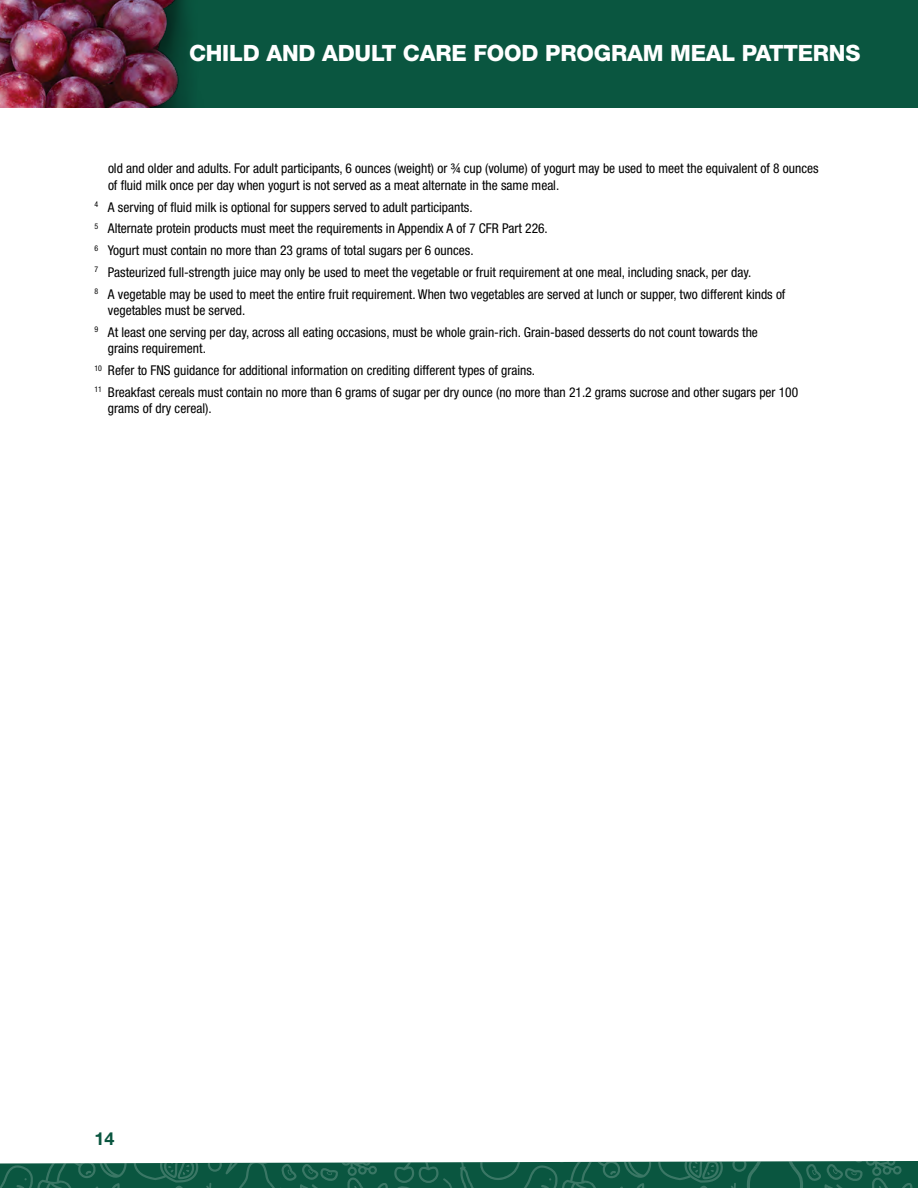
<style>
.page{position:relative;width:918px;height:1188px;background:#fff}
.page>*{position:absolute;margin:0;border:0;box-sizing:border-box;transform-origin:0 0}
.t1{font:800 22.5px "Helvetica Neue LT Pro";letter-spacing:-.01em;color:#fff}
.t2{font:700 18px "Helvetica Neue LT Pro";color:#0a5640}
.t3{font:condensed 13.5px/21.8px "Helvetica Neue LT Pro";color:#000}
</style>
<div class="page">
<div style="left:0;top:0;width:918px;height:108px;background:#0a5640"></div>
<img style="left:0;top:0;width:189px;height:108px">
<svg style="left:0;top:1161px;width:918px;height:27px;background:#1e634f"></svg>
<h1 class="t1" style="left:189px;top:40px;width:673px">CHILD AND ADULT CARE FOOD PROGRAM MEAL PATTERNS</h1>
<p class="t3" style="left:108px;top:160px;width:712px;line-height:16.5px">old and older and adults. For adult participants, 6 ounces (weight) or ¾ cup (volume) of yogurt may be used to meet the equivalent of 8 ounces of fluid milk once per day when yogurt is not served as a meat alternate in the same meal.</p>
<p class="t3" style="left:94px;top:196px;width:692px"><sup>4</sup> A serving of fluid milk is optional for suppers served to adult participants.<br><sup>5</sup> Alternate protein products must meet the requirements in Appendix A of 7 CFR Part 226.<br><sup>6</sup> Yogurt must contain no more than 23 grams of total sugars per 6 ounces.<br><sup>7</sup> Pasteurized full-strength juice may only be used to meet the vegetable or fruit requirement at one meal, including snack, per day.<br><sup>8</sup> A vegetable may be used to meet the entire fruit requirement. When two vegetables are served at lunch or supper, two different kinds of</p>
<p class="t3" style="left:94px;top:299px;width:665px;text-indent:13px">vegetables must be served.<br><sup>9</sup> At least one serving per day, across all eating occasions, must be whole grain-rich. Grain-based desserts do not count towards the</p>
<p class="t3" style="left:94px;top:338px;width:705px;text-indent:13px">grains requirement.<br><sup>10</sup> Refer to FNS guidance for additional information on crediting different types of grains.<br><sup>11</sup> Breakfast cereals must contain no more than 6 grams of sugar per dry ounce (no more than 21.2 grams sucrose and other sugars per 100</p>
<p class="t3" style="left:108px;top:398px;width:105px">grams of dry cereal).</p>
<h2 class="t2" style="left:94px;top:1127px;width:22px">14</h2>
</div>
